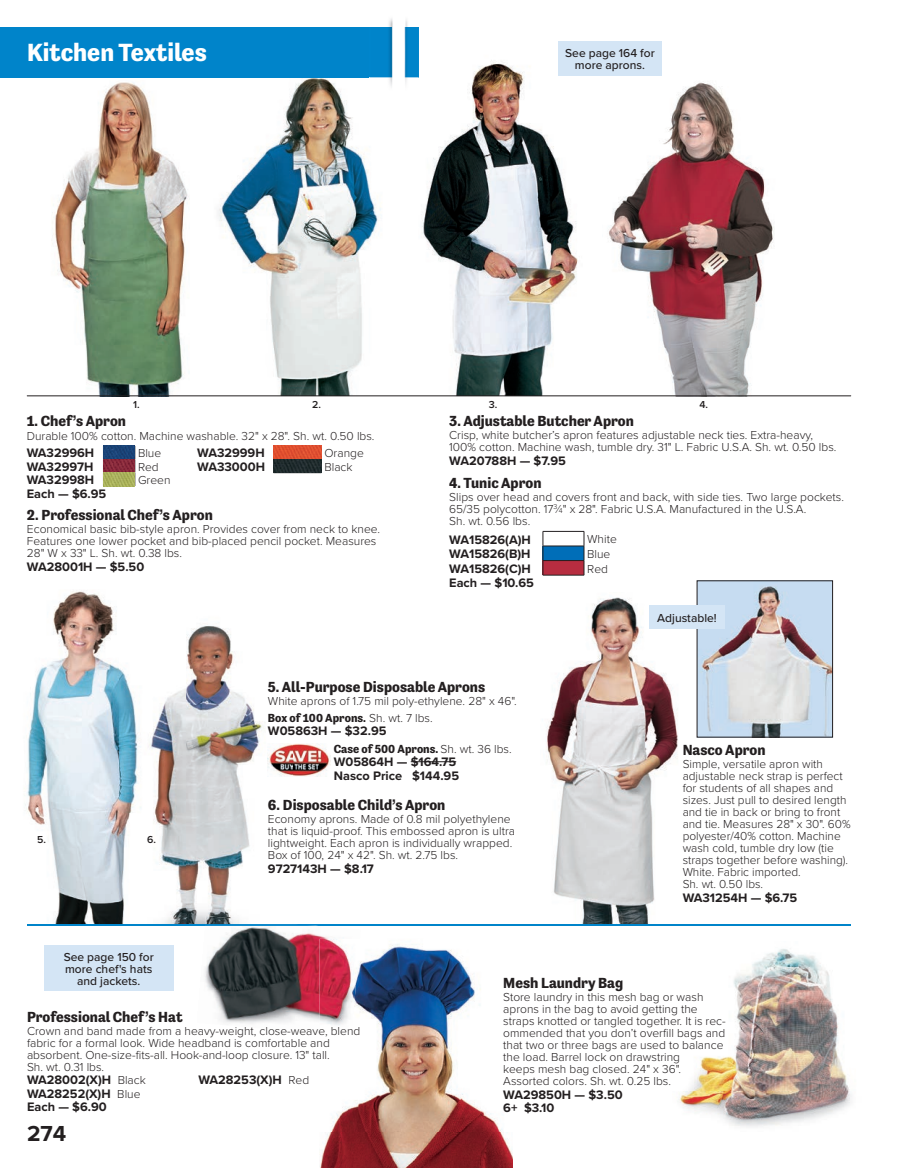
<style>
.page{position:relative;width:905px;height:1168px;background:#fff}
.page>*{position:absolute;margin:0;border:0;box-sizing:border-box;transform-origin:0 0}
.t1{font:700 25.5px "Tenso";color:#fff}
.t2{font:700 22.5px "Proxima Nova";color:#231f20}
.t3{font:700 15px "Tenso";color:#231f20}
.t4{font:700 12.75px/13.5px "Proxima Nova";color:#231f20}
.t5{font:300 12px/12px "Proxima Nova";color:#231f20}
.t6{font:500 12px/12px "Proxima Nova";color:#231f20;text-align:center}
.t7{font:700 12px "Tenso";color:#231f20}
.t8{font:600 10.5px "Proxima Nova";color:#231f20}
.s1{font-size:7.2px}
.s2{font-family:"Proxima Nova";font-weight:300}
.s3{font-weight:300;font-size:12px}
</style>
<div class="page">
<img style="left:699px;top:583px;width:131px;height:152px">
<img style="left:37px;top:82px;width:153px;height:314px">
<img style="left:417px;top:60px;width:179px;height:336px">
<img style="left:201px;top:77px;width:215px;height:319px">
<img style="left:546px;top:597px;width:132px;height:327px">
<img style="left:596px;top:82px;width:195px;height:314px">
<img style="left:25px;top:591px;width:94px;height:333px">
<img style="left:119px;top:625px;width:149px;height:299px">
<hr style="left:27px;top:924px;width:823px;height:2px;background:#0084ca">
<div style="left:0;top:27px;width:419px;height:50px;background:#0084ca"></div>
<img style="left:389px;top:18px;width:19px;height:9px">
<img style="left:417px;top:60px;width:12px;height:48px">
<img style="left:369px;top:77px;width:48px;height:31px">
<img style="left:389px;top:27px;width:30px;height:50px">
<img style="left:678px;top:949px;width:174px;height:178px">
<div style="left:543px;top:546px;width:41px;height:14px;background:#006eb8"></div>
<div style="left:543px;top:560px;width:41px;height:15px;background:#b72d40"></div>
<hr style="left:542px;top:531px;width:42px;height:1px;background:#231f20">
<hr style="left:542px;top:546px;width:42px;height:1px;background:#231f20">
<hr style="left:542px;top:560px;width:42px;height:1px;background:#231f20">
<svg style="left:542px;top:531px;width:1px;height:44px"></svg>
<svg style="left:583px;top:531px;width:1px;height:44px"></svg>
<hr style="left:542px;top:575px;width:42px;height:1px;background:#231f20">
<img style="left:205px;top:925px;width:124px;height:99px">
<img style="left:205px;top:916px;width:63px;height:8px">
<img style="left:205px;top:924px;width:111px;height:2px">
<img style="left:320px;top:944px;width:193px;height:224px">
<img style="left:319px;top:939px;width:41px;height:97px">
<hr style="left:411px;top:761px;width:45px;height:1px;background:#231f20">
<hr style="left:27px;top:396px;width:823px;height:1px;background:#231f20">
<hr style="left:103px;top:445px;width:32px;height:1px;background:#231f20">
<hr style="left:273px;top:445px;width:48px;height:1px;background:#231f20">
<svg style="left:273px;top:446px;width:1px;height:26px"></svg>
<svg style="left:321px;top:446px;width:1px;height:26px"></svg>
<svg style="left:103px;top:446px;width:1px;height:40px"></svg>
<hr style="left:273px;top:472px;width:48px;height:1px;background:#231f20">
<hr style="left:103px;top:486px;width:32px;height:1px;background:#231f20">
<img style="left:104px;top:446px;width:31px;height:40px">
<img style="left:274px;top:446px;width:47px;height:26px">
<div style="left:44px;top:945px;width:129px;height:45px;background:#d4e5f5"></div>
<div style="left:558px;top:42px;width:104px;height:34px;background:#d4e5f5"></div>
<div style="left:649px;top:605px;width:75px;height:24px;background:#d4e5f5"></div>
<img style="left:268px;top:743px;width:63px;height:34px">
<h1 class="t1" style="left:27px;top:38px;width:181px">Kitchen Textiles</h1>
<p class="t6" style="left:565px;top:48px;width:91px">See page 164 for more aprons.</p>
<p class="t8" style="left:133px;top:398px;width:8px">1.</p>
<p class="t8" style="left:312px;top:398px;width:10px">2.</p>
<p class="t8" style="left:489px;top:398px;width:10px">3.</p>
<p class="t8" style="left:699px;top:398px;width:10px">4.</p>
<p class="t3" style="left:27px;top:413px;width:101px">1. Chef’s Apron</p>
<p class="t5" style="left:27px;top:430px;width:349px">Durable 100% cotton. Machine washable. 32" x 28". Sh. wt. 0.50 lbs.</p>
<p class="t4" style="left:27px;top:447px;width:69px">WA32996H</p>
<p class="t5" style="left:138px;top:447px;width:25px">Blue</p>
<p class="t4" style="left:197px;top:447px;width:69px">WA32999H</p>
<p class="t5" style="left:324px;top:447px;width:41px">Orange</p>
<p class="t4" style="left:27px;top:460px;width:68px">WA32997H</p>
<p class="t5" style="left:138px;top:461px;width:22px">Red</p>
<p class="t4" style="left:197px;top:460px;width:69px">WA33000H</p>
<p class="t5" style="left:324px;top:461px;width:30px">Black</p>
<p class="t4" style="left:27px;top:474px;width:69px">WA32998H</p>
<p class="t5" style="left:138px;top:474px;width:34px">Green</p>
<p class="t4" style="left:27px;top:488px;width:81px">Each — $6.95</p>
<p class="t3" style="left:27px;top:507px;width:187px">2. Professional Chef’s Apron</p>
<p class="t5" style="left:27px;top:524px;width:354px">Economical basic bib-style apron. Provides cover from neck to knee.<br>Features one lower pocket and bib-placed pencil pocket. Measures<br>28" W x 33" L. Sh. wt. 0.38 lbs.</p>
<p class="t4" style="left:27px;top:560px;width:119px">WA28001H — $5.50</p>
<p class="t3" style="left:449px;top:413px;width:186px">3. Adjustable Butcher Apron</p>
<p class="t5" style="left:449px;top:430px;width:389px">Crisp, white butcher’s apron features adjustable neck ties. Extra-heavy,<br>100% cotton. Machine wash, tumble dry. 31" L. Fabric U.S.A. Sh. wt. 0.50 lbs.</p>
<p class="t4" style="left:449px;top:454px;width:118px">WA20788H — $7.95</p>
<p class="t3" style="left:449px;top:474px;width:94px">4. Tunic Apron</p>
<p class="t5" style="left:449px;top:491px;width:396px">Slips over head and covers front and back, with side ties. Two large pockets.<br>65/35 polycotton. 17<sup>3</sup>⁄<span class="s1">4</span>" x 28". Fabric U.S.A. Manufactured in the U.S.A.<br>Sh. wt. 0.56 lbs.</p>
<p class="t4" style="left:449px;top:533px;width:83px">WA15826(A)H</p>
<p class="t5" style="left:587px;top:534px;width:31px">White</p>
<p class="t4" style="left:449px;top:548px;width:83px">WA15826(B)H</p>
<p class="t5" style="left:587px;top:548px;width:25px">Blue</p>
<p class="t4" style="left:449px;top:562px;width:83px">WA15826(C)H</p>
<p class="t5" style="left:587px;top:563px;width:22px">Red</p>
<p class="t4" style="left:449px;top:576px;width:86px">Each — $10.65</p>
<p class="t6" style="left:657px;top:612px;width:61px">Adjustable!</p>
<p class="t8" style="left:37px;top:833px;width:10px">5.</p>
<p class="t8" style="left:147px;top:833px;width:10px">6.</p>
<p class="t3" style="left:268px;top:678px;width:219px">5. All-Purpose Disposable Aprons</p>
<p class="t5" style="left:268px;top:695px;width:250px">White aprons of 1.75 mil poly-ethylene. 28" x 46".</p>
<p class="t7" style="left:268px;top:711px;width:166px">Box of 100 Aprons. <span class="s2">Sh. wt. 7 lbs.</span></p>
<p class="t4" style="left:268px;top:725px;width:120px">W05863H — $32.95</p>
<p class="t7" style="left:334px;top:742px;width:179px">Case of 500 Aprons. <span class="s2">Sh. wt. 36 lbs.</span></p>
<p class="t4" style="left:334px;top:756px;width:127px">W05864H — $164.75<br>Nasco Price $144.95</p>
<p class="t3" style="left:268px;top:796px;width:179px">6. Disposable Child’s Apron</p>
<p class="t5" style="left:268px;top:813px;width:248px">Economy aprons. Made of 0.8 mil polyethylene that is liquid-proof. This embossed apron is ultra lightweight. Each apron is individually wrapped.<br>Box of 100, 24" x 42". Sh. wt. 2.75 lbs.</p>
<p class="t4" style="left:268px;top:862px;width:107px">9727143H — $8.17</p>
<p class="t3" style="left:682px;top:741px;width:84px">Nasco Apron</p>
<p class="t5" style="left:682px;top:758px;width:169px">Simple, versatile apron with adjustable neck strap is perfect for students of all shapes and sizes. Just pull to desired length and tie in back or bring to front and tie. Measures 28" x 30". 60% polyester/40% cotton. Machine wash cold, tumble dry low (tie straps together before washing).<br>White. Fabric imported.<br>Sh. wt. 0.50 lbs.</p>
<p class="t4" style="left:682px;top:891px;width:116px">WA31254H — $6.75</p>
<p class="t6" style="left:64px;top:951px;width:92px">See page 150 for more chef's hats and jackets.</p>
<p class="t3" style="left:27px;top:1008px;width:157px">Professional Chef’s Hat</p>
<p class="t5" style="left:27px;top:1025px;width:335px">Crown and band made from a heavy-weight, close-weave, blend fabric for a formal look. Wide headband is comfortable and absorbent. One-size-fits-all. Hook-and-loop closure. 13" tall.<br>Sh. wt. 0.31 lbs.</p>
<p class="t4" style="left:27px;top:1074px;width:120px">WA28002(X)H <span class="s3">Black<br></span>WA28252(X)H <span class="s3">Blue</span></p>
<p class="t4" style="left:198px;top:1074px;width:112px">WA28253(X)H <span class="s3">Red</span></p>
<p class="t4" style="left:27px;top:1101px;width:81px">Each — $6.90</p>
<h2 class="t2" style="left:27px;top:1120px;width:41px">274</h2>
<p class="t3" style="left:503px;top:974px;width:121px">Mesh Laundry Bag</p>
<p class="t5" style="left:503px;top:991px;width:224px">Store laundry in this mesh bag or wash aprons in the bag to avoid getting the straps knotted or tangled together. It is rec&shy;ommended that you don’t overfill bags and that two or three bags are used to balance the load. Barrel lock on drawstring<br>keeps mesh bag closed. 24" x 36".<br>Assorted colors. Sh. wt. 0.25 lbs.</p>
<p class="t4" style="left:503px;top:1088px;width:121px">WA29850H — $3.50<br>6+ $3.10</p>
</div>
